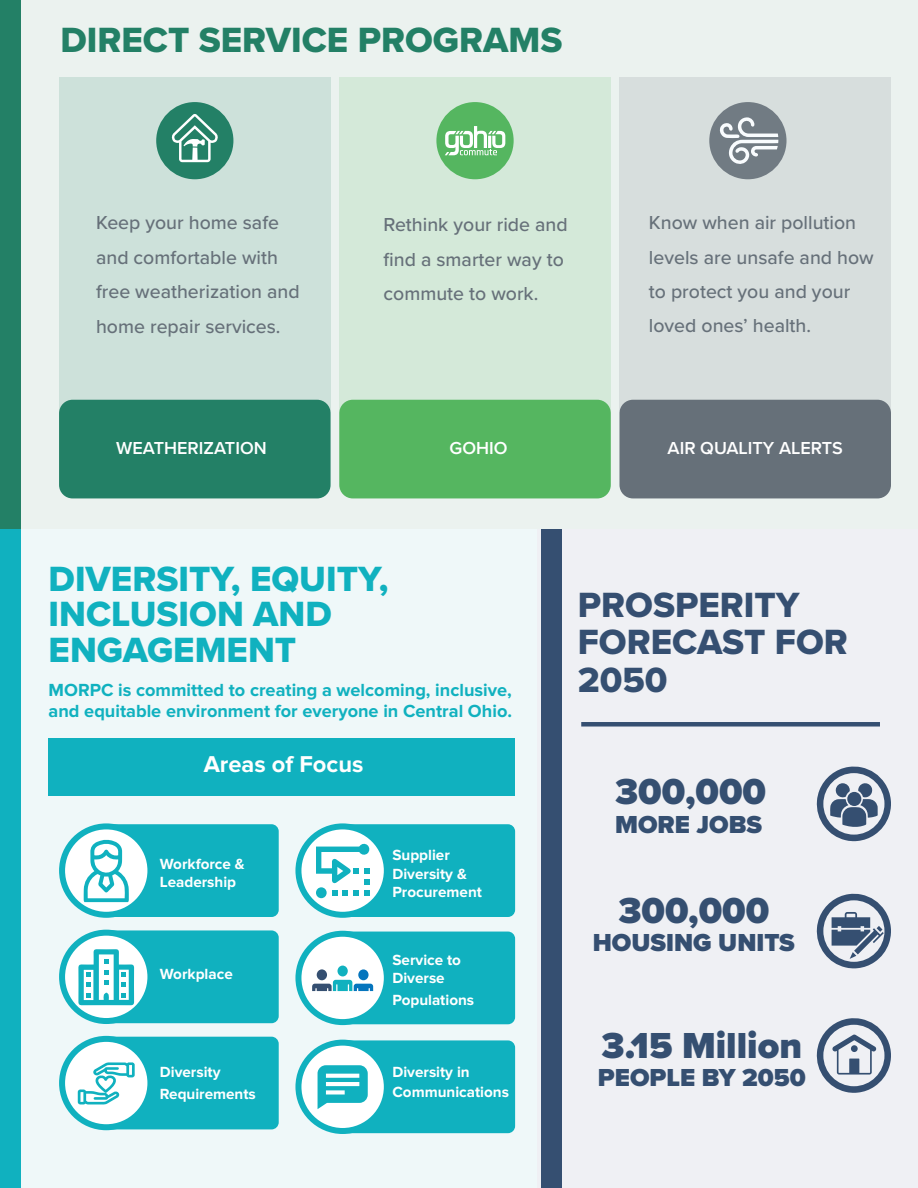
<style>
.page{position:relative;width:918px;height:1188px;background:#fff}
.page>*{position:absolute;margin:0;border:0;box-sizing:border-box;transform-origin:0 0}
.t1{font:900 37.5px "Proxima Nova";color:#354f71}
.t2{font:36.3px/35.2px "Proxima Nova Extrabld";color:#10b1bf}
.t3{font:36.3px/37.5px "Proxima Nova Extrabld";color:#354f71}
.t4{font:36.3px "Proxima Nova Extrabld";color:#238066}
.t5{font:900 25.5px "Proxima Nova";color:#354f71}
.t6{font:700 23.7px "Proxima Nova";color:#fff}
.t7{font:500 19.5px/34.5px "Proxima Nova";color:#667079}
.t8{font:700 18.15px/21px "Proxima Nova";color:#10b1bf}
.t9{font:600 18px "Proxima Nova";color:#fff}
.t10{font:700 15.3px/18.3px "Proxima Nova";color:#fff}
</style>
<div class="page">
<div style="left:0;top:0;width:918px;height:529px;background:#ebf2ef"></div>
<div style="left:59px;top:78px;width:272px;height:333px;background:#cde1da"></div>
<div style="left:339px;top:78px;width:272px;height:333px;background:#d4e9d9"></div>
<div style="left:619px;top:78px;width:272px;height:333px;background:#d7dedd"></div>
<div style="left:0;top:0;width:21px;height:529px;background:#238066"></div>
<div style="left:59px;top:400px;width:272px;height:98px;background:#238066;border-radius:14px"></div>
<div style="left:339px;top:400px;width:272px;height:98px;background:#55b660;border-radius:14px"></div>
<div style="left:619px;top:400px;width:272px;height:98px;background:#667079;border-radius:14px"></div>
<div style="left:1px;top:529px;width:917px;height:659px;background:#eff8f9"></div>
<div style="left:0;top:529px;width:21px;height:659px;background:#10b1bf"></div>
<div style="left:538px;top:529px;width:380px;height:659px;background:#eff0f4"></div>
<div style="left:541px;top:529px;width:21px;height:659px;background:#354f71"></div>
<div style="left:49px;top:738px;width:466px;height:57px;background:#10b1bf"></div>
<div style="left:104px;top:824px;width:175px;height:93px;background:#10b1bf;border-radius:7px"></div>
<svg style="left:62px;top:826px;width:88px;height:89px;fill:#fff"></svg>
<div style="left:59px;top:823px;width:94px;height:95px;border:6px solid #10b1bf;border-radius:50%"></div>
<svg style="left:84px;top:840px;width:45px;height:62px"></svg>
<div style="left:104px;top:930px;width:175px;height:93px;background:#10b1bf;border-radius:7px"></div>
<svg style="left:62px;top:933px;width:88px;height:88px;fill:#fff"></svg>
<div style="left:59px;top:930px;width:94px;height:94px;border:6px solid #10b1bf;border-radius:50%"></div>
<svg style="left:78px;top:949px;width:56px;height:56px"></svg>
<div style="left:341px;top:824px;width:174px;height:93px;background:#10b1bf;border-radius:7px"></div>
<svg style="left:298px;top:826px;width:89px;height:89px;fill:#fff"></svg>
<div style="left:295px;top:823px;width:95px;height:95px;border:6px solid #10b1bf;border-radius:50%"></div>
<div style="left:316px;top:887px;width:11px;height:11px;background:#10b1bf;border-radius:50%"></div>
<svg style="left:316px;top:843px;width:54px;height:52px"></svg>
<div style="left:341px;top:932px;width:174px;height:92px;background:#10b1bf;border-radius:7px"></div>
<div style="left:298px;top:934px;width:89px;height:88px;background:#fff;border-radius:50%"></div>
<div style="left:295px;top:931px;width:95px;height:94px;border:6px solid #10b1bf;border-radius:50%"></div>
<svg style="left:312px;top:980px;width:61px;height:11px"></svg>
<div style="left:358px;top:969px;width:11px;height:11px;background:#0575bd;border-radius:50%"></div>
<div style="left:337px;top:966px;width:11px;height:11px;background:#10b1bf;border-radius:50%"></div>
<div style="left:317px;top:969px;width:10px;height:11px;background:#354f71;border-radius:50%"></div>
<div style="left:104px;top:1037px;width:175px;height:92px;background:#10b1bf;border-radius:7px"></div>
<svg style="left:62px;top:1039px;width:88px;height:88px;fill:#fff"></svg>
<div style="left:59px;top:1036px;width:94px;height:94px;border:6px solid #10b1bf;border-radius:50%"></div>
<svg style="left:78px;top:1062px;width:57px;height:43px"></svg>
<div style="left:341px;top:1040px;width:174px;height:93px;background:#10b1bf;border-radius:7px"></div>
<svg style="left:298px;top:1043px;width:89px;height:88px;fill:#fff"></svg>
<div style="left:295px;top:1040px;width:95px;height:94px;border:6px solid #10b1bf;border-radius:50%"></div>
<svg style="left:318px;top:1065px;width:50px;height:44px"></svg>
<div style="left:709px;top:102px;width:78px;height:77px;background:#717b83;border-radius:50%"></div>
<svg style="left:720px;top:117px;width:58px;height:47px"></svg>
<div style="left:156px;top:102px;width:77px;height:77px;background:#238066;border-radius:50%"></div>
<svg style="left:171px;top:114px;width:47px;height:48px"></svg>
<div style="left:436px;top:102px;width:78px;height:77px;background:#55b660;border-radius:50%"></div>
<svg style="left:445px;top:126px;width:60px;height:29px"></svg>
<svg style="left:816px;top:1018px;width:75px;height:75px"></svg>
<div style="left:851px;top:1045px;width:7px;height:7px;background:#354f71;border-radius:50%"></div>
<svg style="left:816px;top:894px;width:75px;height:74px"></svg>
<svg style="left:816px;top:766px;width:75px;height:75px"></svg>
<div style="left:581px;top:722px;width:299px;height:5px;background:#354f71"></div>
<p class="t4" style="left:60px;top:13px;width:503px">DIRECT SERVICE PROGRAMS</p>
<p class="t7" style="left:96px;top:205px;width:205px">Keep your home safe and comfortable with free weatherization and home repair services.</p>
<p class="t7" style="left:384px;top:207px;width:186px">Rethink your ride and find a smarter way to commute to work.</p>
<p class="t7" style="left:649px;top:205px;width:226px">Know when air pollution levels are unsafe and how to protect you and your loved ones’ health.</p>
<p class="t9" style="left:116px;top:434px;width:152px">WEATHERIZATION</p>
<p class="t9" style="left:450px;top:434px;width:60px">GOHIO</p>
<p class="t9" style="left:668px;top:434px;width:177px">AIR QUALITY ALERTS</p>
<p class="t2" style="left:49px;top:561px;width:341px">DIVERSITY, EQUITY,<br>INCLUSION AND<br>ENGAGEMENT</p>
<p class="t8" style="left:49px;top:680px;width:465px">MORPC is committed to creating a welcoming, inclusive, and equitable environment for everyone in Central Ohio.</p>
<p class="t6" style="left:204px;top:751px;width:161px">Areas of Focus</p>
<p class="t10" style="left:160px;top:855px;width:86px">Workforce &amp;</p>
<p class="t10" style="left:160px;top:873px;width:78px">Leadership</p>
<p class="t10" style="left:160px;top:966px;width:74px">Workplace</p>
<p class="t10" style="left:160px;top:1063px;width:62px">Diversity</p>
<p class="t10" style="left:160px;top:1085px;width:98px">Requirements</p>
<p class="t10" style="left:392px;top:847px;width:91px">Supplier<br>Diversity &amp;<br>Procurement</p>
<p class="t10" style="left:392px;top:951px;width:70px">Service to<br>Diverse</p>
<p class="t10" style="left:392px;top:991px;width:83px">Populations</p>
<p class="t10" style="left:392px;top:1062px;width:118px;line-height:19.8px">Diversity in<br>Communications</p>
<p class="t3" style="left:578px;top:586px;width:223px">PROSPERITY</p>
<p class="t3" style="left:578px;top:623px;width:272px">FORECAST FOR<br>2050</p>
<p class="t1" style="left:615px;top:764px;width:153px">300,000</p>
<p class="t5" style="left:615px;top:805px;width:149px">MORE JOBS</p>
<p class="t1" style="left:618px;top:882px;width:153px">300,000</p>
<p class="t5" style="left:593px;top:924px;width:204px">HOUSING UNITS</p>
<p class="t1" style="left:602px;top:1017px;width:202px">3.15 Million</p>
<p class="t5" style="left:598px;top:1059px;width:209px">PEOPLE BY 2050</p>
</div>
